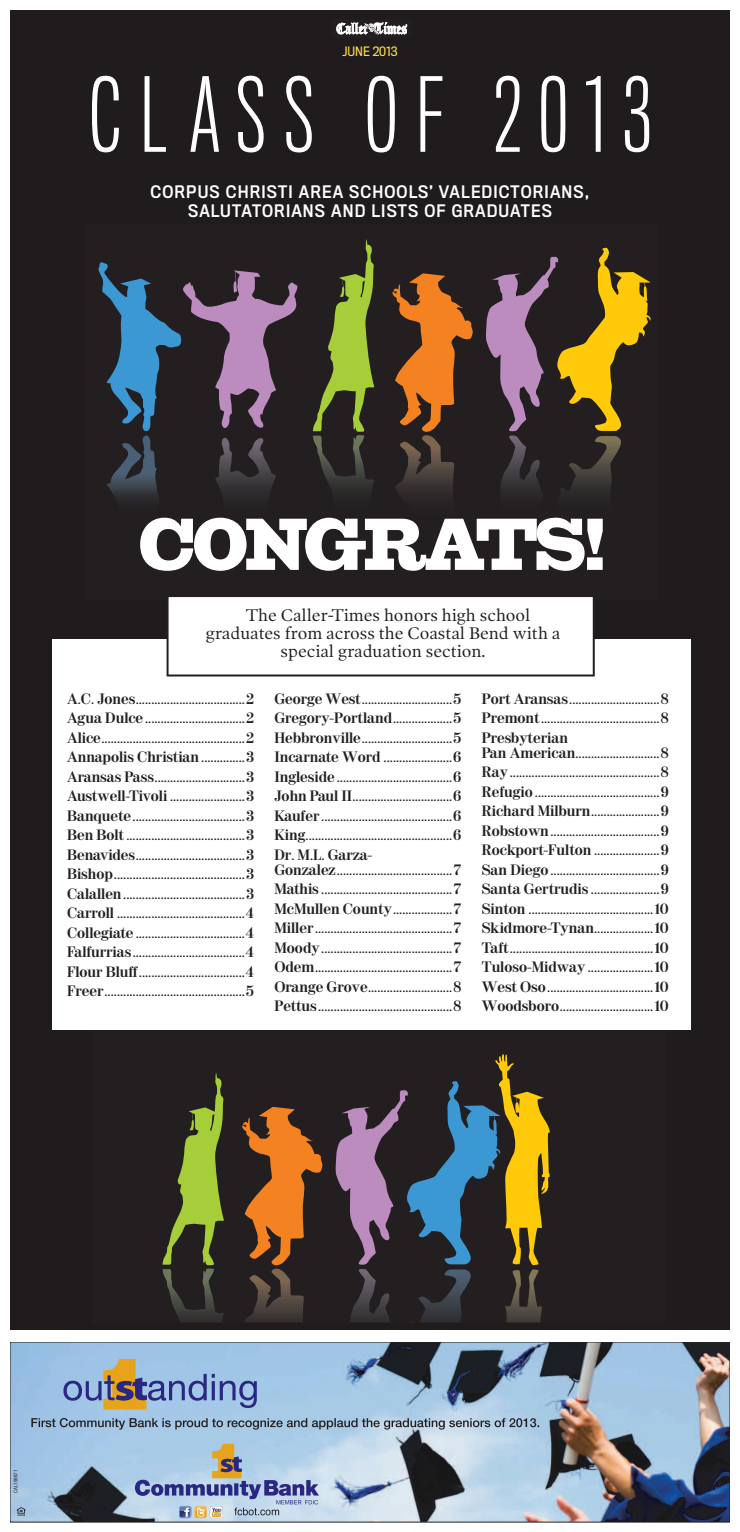
<style>
.page{position:relative;width:740px;height:1532px;background:#fff}
.page>*{position:absolute;margin:0;border:0;box-sizing:border-box;transform-origin:0 0}
.t1{font:300 94.8px "Titling Gothic FB Comp";letter-spacing:.2em;color:#fff}
.t2{font:73px "Giza Three Five";letter-spacing:-.05em;color:#fff}
.t3{font:17px/18px "Poynter OS Text One L";color:#231f20;text-align:center}
.t4{font:16px/19.2px "Titling Gothic FB Narrow Standard";letter-spacing:.07em;color:#fff;text-align:center}
.t5{font:700 15px/19.5px "Madison";color:#231f20;text-align:justify}
.t6{font:12px "Titling Gothic FB Narrow";color:#ffda4d}
</style>
<div class="page">
<div style="left:10px;top:10px;width:720px;height:1320px;background:#201c1d"></div>
<svg style="left:242px;top:1107px;width:80px;height:215px"></svg>
<svg style="left:163px;top:1072px;width:61px;height:250px"></svg>
<svg style="left:336px;top:1054px;width:214px;height:268px"></svg>
<svg style="left:336px;top:22px;width:71px;height:13px"></svg>
<div style="left:52px;top:640px;width:639px;height:390px;background:#fff"></div>
<svg style="left:98px;top:239px;width:553px;height:438px"></svg>
<img style="left:10px;top:1342px;width:720px;height:180px">
<svg style="left:63px;top:1359px;width:194px;height:51px;background:#93a4bc"></svg>
<svg style="left:14px;top:1418px;width:525px;height:100px;background:#9eb3c7"></svg>
<p class="t6" style="left:342px;top:44px;width:57px">JUNE 2013</p>
<p class="t1" style="left:89px;top:76px;width:563px">CLASS OF 2013</p>
<p class="t4" style="left:151px;top:184px;width:440px">CORPUS CHRISTI AREA SCHOOLS’ VALEDICTORIANS,<br>SALUTATORIANS AND LISTS OF GRADUATES</p>
<p class="t2" style="left:138px;top:519px;width:470px">CONGRATS!</p>
<p class="t3" style="left:206px;top:607px;width:356px">The Caller-Times honors high school graduates from across the Coastal Bend with a special graduation section.</p>
<p class="t5" style="left:67px;top:690px;width:189px">A.C. Jones ...................................2<br>Agua Dulce ................................2<br>Alice ..............................................2<br>Annapolis Christian ..............3<br>Aransas Pass .............................3<br>Austwell-Tivoli ........................3<br>Banquete ....................................3<br>Ben Bolt ......................................3<br>Benavides ...................................3<br>Bishop ..........................................3<br>Calallen .......................................3<br>Carroll .........................................4<br>Collegiate ...................................4<br>Falfurrias ....................................4<br>Flour Bluff ..................................4<br>Freer .............................................5</p>
<p class="t5" style="left:274px;top:690px;width:189px">George West .............................5<br>Gregory-Portland ...................5<br>Hebbronville .............................5<br>Incarnate Word ......................6<br>Ingleside .....................................6<br>John Paul II ................................6<br>Kaufer ..........................................6<br>King ...............................................6<br>Dr. M.L. Garza-</p>
<p class="t5" style="left:482px;top:690px;width:189px">Port Aransas .............................8<br>Premont ......................................8<br>Presbyterian</p>
<p class="t5" style="left:482px;top:744px;width:189px">Pan American ...........................8<br>Ray ................................................8<br>Refugio ........................................9<br>Richard Milburn ......................9<br>Robstown ...................................9<br>Rockport-Fulton .....................9<br>San Diego ...................................9<br>Santa Gertrudis ......................9<br>Sinton ........................................10<br>Skidmore-Tynan ...................10<br>Taft ..............................................10<br>Tuloso-Midway .....................10<br>West Oso ..................................10<br>Woodsboro ..............................10</p>
<p class="t5" style="left:274px;top:861px;width:189px">Gonzalez .....................................7<br>Mathis ..........................................7<br>McMullen County ...................7<br>Miller ............................................7<br>Moody ..........................................7<br>Odem ............................................7<br>Orange Grove ...........................8<br>Pettus ...........................................8</p>
</div>
